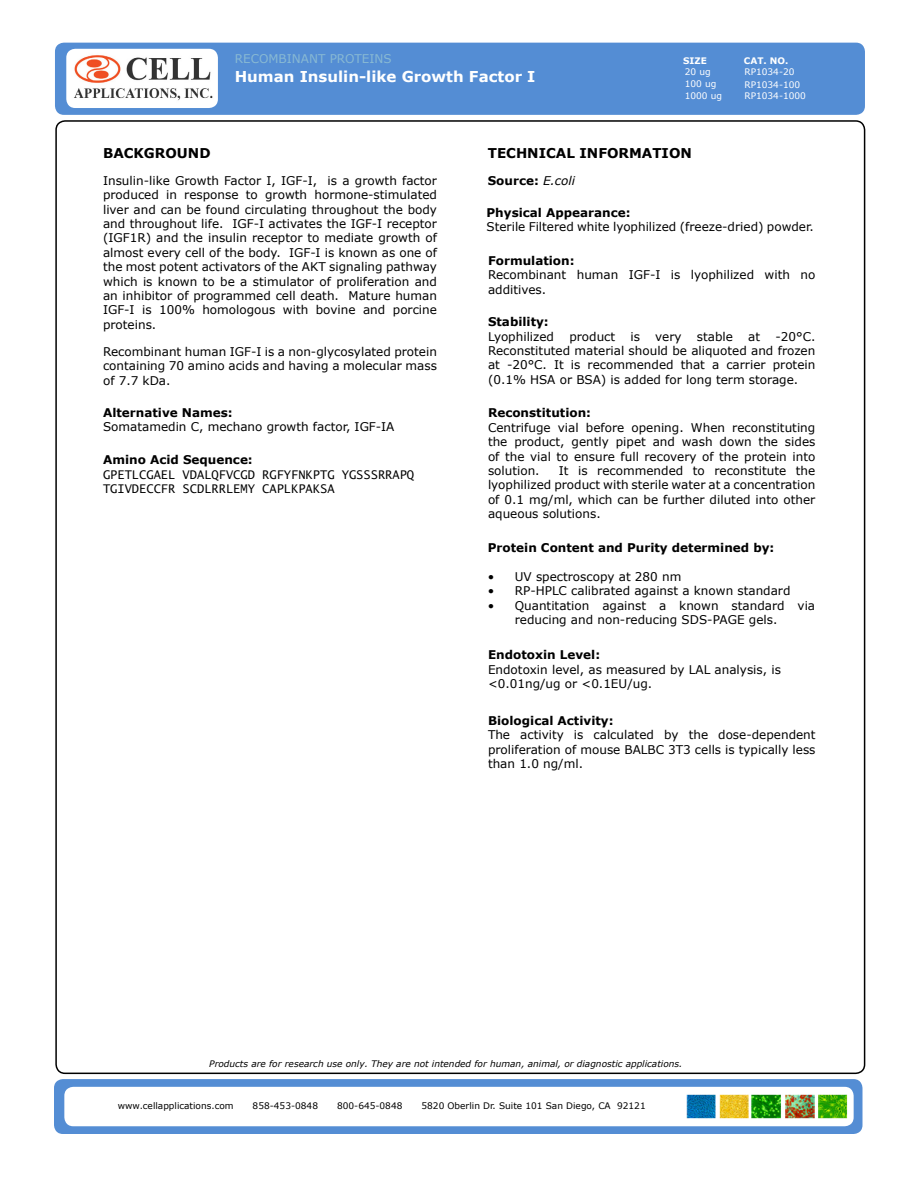
<style>
.page{position:relative;width:918px;height:1188px;background:#fff}
.page>*{position:absolute;margin:0;border:0;box-sizing:border-box;transform-origin:0 0}
.t1{font:700 15px "Verdana";color:#fff}
.t2{font:700 13.5px "Verdana";color:#000}
.t3{font:12px/14.4px "Verdana";color:#000;text-align:justify}
.t4{font:700 12px "Verdana";color:#000}
.t5{font:12px/14.4px "Lucida Sans Typewriter";color:#000}
.t6{font:12px "Verdana";color:#88b9d3}
.t7{font:italic 9px "Verdana";color:#000}
.t8{font:9px "Verdana";color:#000}
.t9{font:9px/11.7px "Verdana";color:#fff}
.t10{font:700 9px "Verdana";color:#fff}
.s1{font-weight:400;font-style:italic}
</style>
<div class="page">
<div style="left:54px;top:1079px;width:808px;height:55px;background:#548dd4;border-radius:9px"></div>
<div style="left:64px;top:1087px;width:790px;height:39px;background:#fff;border-radius:9px"></div>
<img style="left:686px;top:1094px;width:161px;height:25px">
<div style="left:55px;top:43px;width:810px;height:72px;background:#548dd4;border-radius:9px"></div>
<img style="left:66px;top:49px;width:152px;height:59px">
<p class="t2" style="left:103px;top:144px;width:109px">BACKGROUND</p>
<p class="t6" style="left:235px;top:51px;width:158px">RECOMBINANT PROTEINS</p>
<p class="t1" style="left:235px;top:66px;width:302px">Human Insulin-like Growth Factor I</p>
<p class="t10" style="left:683px;top:54px;width:25px">SIZE</p>
<p class="t10" style="left:744px;top:54px;width:46px">CAT. NO.</p>
<p class="t9" style="left:685px;top:66px;width:27px">20 ug</p>
<p class="t9" style="left:744px;top:66px;width:52px">RP1034-20</p>
<p class="t9" style="left:685px;top:78px;width:39px">100 ug<br>1000 ug</p>
<p class="t9" style="left:744px;top:79px;width:63px;line-height:11.2px">RP1034-100<br>RP1034-1000</p>
<p class="t2" style="left:488px;top:144px;width:206px">TECHNICAL INFORMATION</p>
<p class="t3" style="left:103px;top:173px;width:335px">Insulin-like Growth Factor I, IGF-I, is a growth factor produced in response to growth hormone-stimulated liver and can be found circulating throughout the body and throughout life. IGF-I activates the IGF-I receptor (IGF1R) and the insulin receptor to mediate growth of almost every cell of the body. IGF-I is known as one of the most potent activators of the AKT signaling pathway which is known to be a stimulator of proliferation and an inhibitor of programmed cell death. Mature human IGF-I is 100% homologous with bovine and porcine proteins.</p>
<p class="t3" style="left:103px;top:344px;width:335px">Recombinant human IGF-I is a non-glycosylated protein containing 70 amino acids and having a molecular mass of 7.7 kDa.</p>
<p class="t4" style="left:103px;top:404px;width:131px">Alternative Names:</p>
<p class="t3" style="left:103px;top:420px;width:293px">Somatamedin C, mechano growth factor, IGF-IA</p>
<p class="t4" style="left:103px;top:452px;width:151px">Amino Acid Sequence:</p>
<p class="t5" style="left:103px;top:467px;width:313px">GPETLCGAEL VDALQFVCGD RGFYFNKPTG YGSSSRRAPQ<br>TGIVDECCFR SCDLRRLEMY CAPLKPAKSA</p>
<p class="t4" style="left:488px;top:172px;width:89px">Source: <span class="s1">E.coli</span></p>
<p class="t4" style="left:487px;top:204px;width:146px">Physical Appearance:</p>
<p class="t3" style="left:487px;top:220px;width:329px">Sterile Filtered white lyophilized (freeze-dried) powder.</p>
<p class="t4" style="left:488px;top:252px;width:88px">Formulation:</p>
<p class="t3" style="left:488px;top:268px;width:329px">Recombinant human IGF-I is lyophilized with no additives.</p>
<p class="t4" style="left:488px;top:313px;width:62px">Stability:</p>
<p class="t3" style="left:488px;top:329px;width:68px">Lyophilized</p>
<p class="t3" style="left:569px;top:329px;width:47px">product</p>
<p class="t3" style="left:631px;top:329px;width:11px">is</p>
<p class="t3" style="left:655px;top:329px;width:28px">very</p>
<p class="t3" style="left:697px;top:329px;width:38px">stable</p>
<p class="t3" style="left:748px;top:329px;width:13px">at</p>
<p class="t3" style="left:488px;top:329px;width:329px;text-indent:287px">-20°C.<br>Reconstituted material should be aliquoted and frozen at -20°C. It is recommended that a carrier protein (0.1% HSA or BSA) is added for long term storage.</p>
<p class="t4" style="left:488px;top:405px;width:105px">Reconstitution:</p>
<p class="t3" style="left:488px;top:420px;width:329px">Centrifuge vial before opening. When reconstituting the product, gently pipet and wash down the sides of the vial to ensure full recovery of the protein into solution.</p>
<p class="t3" style="left:488px;top:463px;width:329px;text-indent:71px">It is recommended to reconstitute the lyophilized product with sterile water at a concentration of 0.1 mg/ml, which can be further diluted into other aqueous solutions.</p>
<p class="t4" style="left:488px;top:539px;width:288px">Protein Content and Purity determined by:</p>
<p class="t3" style="left:488px;top:569px;width:195px">• UV spectroscopy at 280 nm</p>
<p class="t3" style="left:488px;top:583px;width:304px">• RP-HPLC calibrated against a known standard</p>
<p class="t3" style="left:515px;top:598px;width:302px;text-indent:-27px">• Quantitation against a known standard via reducing and non-reducing SDS-PAGE gels.</p>
<p class="t4" style="left:488px;top:646px;width:114px">Endotoxin Level:</p>
<p class="t3" style="left:488px;top:662px;width:294px">Endotoxin level, as measured by LAL analysis, is &lt;0.01ng/ug or &lt;0.1EU/ug.</p>
<p class="t4" style="left:488px;top:712px;width:127px">Biological Activity:</p>
<p class="t3" style="left:488px;top:728px;width:329px">The activity is calculated by the dose-dependent proliferation of mouse BALBC 3T3 cells is typically less than 1.0 ng/ml.</p>
<p class="t7" style="left:209px;top:1058px;width:475px">Products are for research use only. They are not intended for human, animal, or diagnostic applications.</p>
<p class="t8" style="left:118px;top:1099px;width:117px">www.cellapplications.com</p>
<p class="t8" style="left:253px;top:1099px;width:67px">858-453-0848</p>
<p class="t8" style="left:337px;top:1099px;width:67px">800-645-0848</p>
<p class="t8" style="left:421px;top:1099px;width:226px">5820 Oberlin Dr. Suite 101 San Diego, CA 92121</p>
</div>
